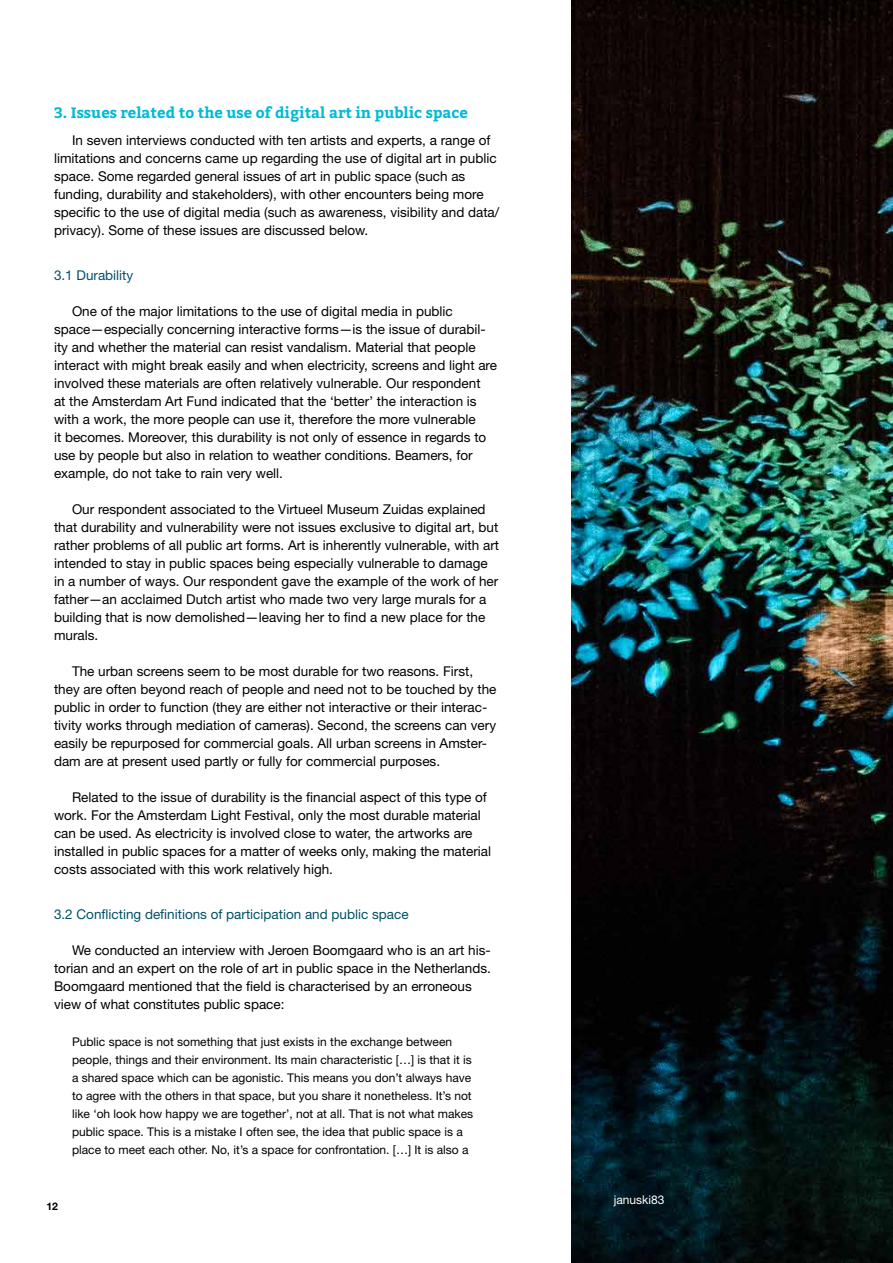
<style>
.page{position:relative;width:893px;height:1263px;background:#fff}
.page>*{position:absolute;margin:0;border:0;box-sizing:border-box;transform-origin:0 0}
.t1{font:700 15px "Bitter";color:#00bad5}
.t2{font:13.5px/18px "Helvetica Neue LT Std";color:#000}
.t3{font:13.5px "Helvetica Neue LT Std";color:#025068}
.t4{font:12px/18px "Helvetica Neue LT Std";color:#000}
.t5{font:12px "Helvetica Neue LT Std";color:#fff}
.t6{font:700 10.5px "Helvetica Neue LT Std";color:#000}
</style>
<div class="page">
<img style="left:572px;top:0;width:321px;height:1263px">
<p class="t1" style="left:54px;top:102px;width:415px">3. Issues related to the use of digital art in public space</p>
<p class="t2" style="left:54px;top:131px;width:447px;text-indent:18px">In seven interviews conducted with ten artists and experts, a range of limitations and concerns came up regarding the use of digital art in public space. Some regarded general issues of art in public space (such as funding, durability and stakeholders), with other encounters being more specific to the use of digital media (such as awareness, visibility and data/ privacy). Some of these issues are discussed below.</p>
<p class="t3" style="left:54px;top:268px;width:81px">3.1 Durability</p>
<p class="t2" style="left:54px;top:302px;width:445px;text-indent:18px">One of the major limitations to the use of digital media in public space—especially concerning interactive forms—is the issue of durabil&shy;ity and whether the material can resist vandalism. Material that people interact with might break easily and when electricity, screens and light are involved these materials are often relatively vulnerable. Our respondent<br>at the Amsterdam Art Fund indicated that the ‘better’ the interaction is with a work, the more people can use it, therefore the more vulnerable<br>it becomes. Moreover, this durability is not only of essence in regards to use by people but also in relation to weather conditions. Beamers, for example, do not take to rain very well.</p>
<p class="t2" style="left:54px;top:500px;width:447px;text-indent:18px">Our respondent associated to the Virtueel Museum Zuidas explained that durability and vulnerability were not issues exclusive to digital art, but rather problems of all public art forms. Art is inherently vulnerable, with art intended to stay in public spaces being especially vulnerable to damage in a number of ways. Our respondent gave the example of the work of her father—an acclaimed Dutch artist who made two very large murals for a building that is now demolished—leaving her to find a new place for the murals.</p>
<p class="t2" style="left:54px;top:662px;width:444px;text-indent:18px">The urban screens seem to be most durable for two reasons. First, they are often beyond reach of people and need not to be touched by the public in order to function (they are either not interactive or their interac&shy;tivity works through mediation of cameras). Second, the screens can very easily be repurposed for commercial goals. All urban screens in Amster&shy;dam are at present used partly or fully for commercial purposes.</p>
<p class="t2" style="left:54px;top:788px;width:439px;text-indent:18px">Related to the issue of durability is the financial aspect of this type of work. For the Amsterdam Light Festival, only the most durable material can be used. As electricity is involved close to water, the artworks are installed in public spaces for a matter of weeks only, making the material costs associated with this work relatively high.</p>
<p class="t3" style="left:54px;top:906px;width:356px">3.2 Conflicting definitions of participation and public space</p>
<p class="t2" style="left:54px;top:941px;width:438px;text-indent:18px">We conducted an interview with Jeroen Boomgaard who is an art his&shy;torian and an expert on the role of art in public space in the Netherlands.<br>Boomgaard mentioned that the field is characterised by an erroneous view of what constitutes public space:</p>
<p class="t4" style="left:72px;top:1032px;width:403px">Public space is not something that just exists in the exchange between people, things and their environment. Its main characteristic […] is that it is a shared space which can be agonistic. This means you don’t always have to agree with the others in that space, but you share it nonetheless. It’s not like ‘oh look how happy we are together’, not at all. That is not what makes public space. This is a mistake I often see, the idea that public space is a place to meet each other. No, it’s a space for confrontation. […] It is also a</p>
<p class="t6" style="left:46px;top:1199px;width:13px">12</p>
<p class="t5" style="left:614px;top:1193px;width:52px">januski83</p>
</div>
